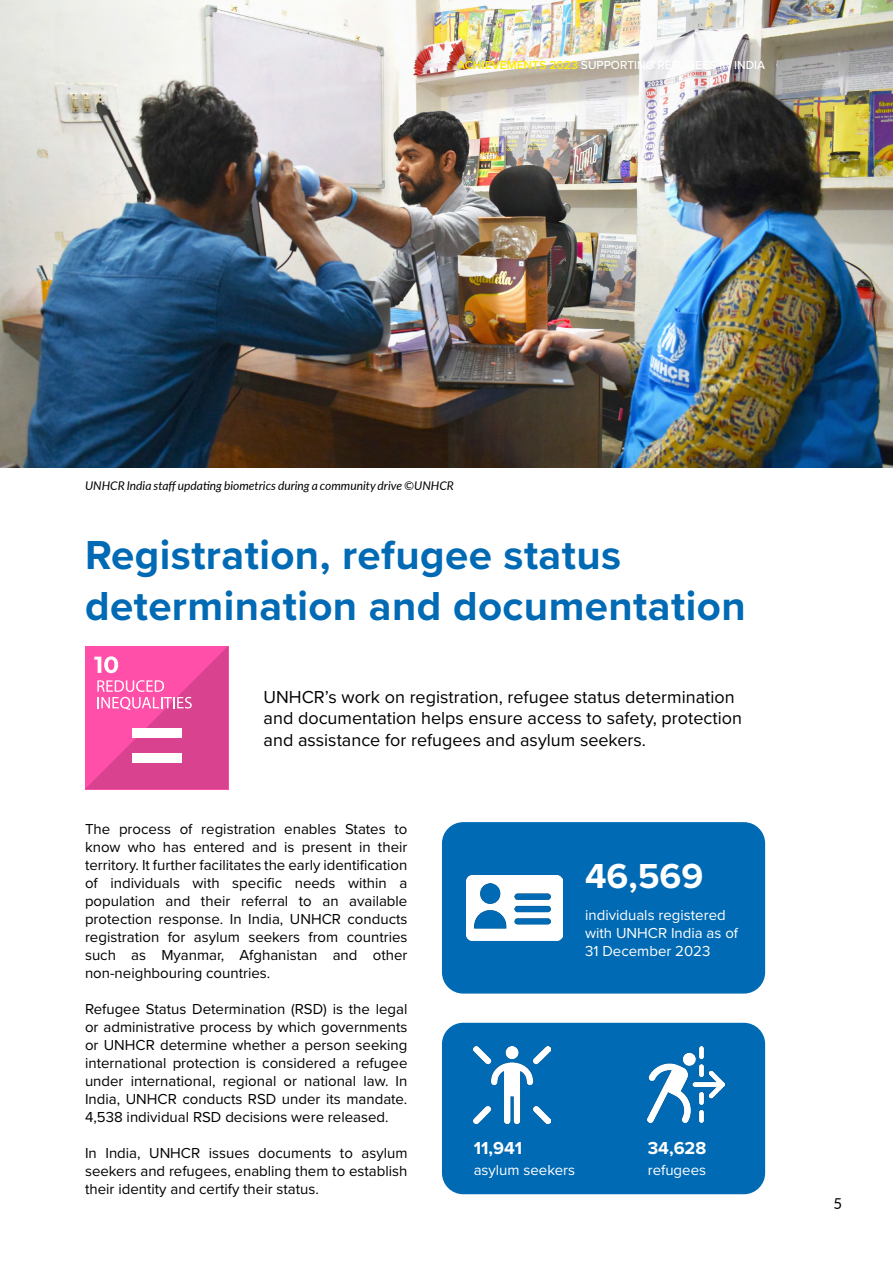
<style>
.page{position:relative;width:893px;height:1263px;background:#fff}
.page>*{position:absolute;margin:0;border:0;box-sizing:border-box;transform-origin:0 0}
.t1{font:700 42px/50.4px "Proxima Nova";letter-spacing:.01em;color:#006ab4}
.t2{font:700 36px "Proxima Nova";color:#fff}
.t3{font:18px/21.6px "Proxima Nova";color:#000}
.t4{font:700 18px "Proxima Nova";color:#fff}
.t5{font:15px/18px "Proxima Nova";color:#000;text-align:justify}
.t6{font:15px/18px "Proxima Nova";color:#fff}
.t7{font:15px "Lato";color:#000}
.t8{font:italic 12px "Lato";color:#000}
.t9{font:500 12px "Proxima Nova";color:#fff}
.s1{font-weight:600;color:#ffea00}
</style>
<div class="page">
<img style="left:0;top:0;width:893px;height:467px">
<div style="left:442px;top:1023px;width:323px;height:171px;background:#006ab4;border-radius:21px"></div>
<img style="left:474px;top:1047px;width:77px;height:77px">
<img style="left:648px;top:1047px;width:77px;height:75px">
<div style="left:442px;top:822px;width:323px;height:171px;background:#006ab4;border-radius:21px"></div>
<img style="left:466px;top:875px;width:97px;height:65px">
<svg style="left:85px;top:646px;width:143px;height:143px;background:#ed59a4"></svg>
<p class="t9" style="left:457px;top:56px;width:309px"><span class="s1">ACHIEVEMENTS 2023</span> SUPPORTING REFUGEES IN INDIA</p>
<p class="t8" style="left:85px;top:477px;width:370px">UNHCR India staff updating biometrics during a community drive ©UNHCR</p>
<h1 class="t1" style="left:85px;top:529px;width:662px">Registration, refugee status determination and documentation</h1>
<p class="t3" style="left:264px;top:685px;width:480px">UNHCR’s work on registration, refugee status determination and documentation helps ensure access to safety, protection and assistance for refugees and asylum seekers.</p>
<p class="t5" style="left:85px;top:819px;width:324px">The process of registration enables States to know who has entered and is present in their territory. It further facilitates the early identification of individuals with specific needs within a population and their referral to an available protection response. In India, UNHCR conducts registration for asylum seekers from countries such as Myanmar, Afghanistan and other non-neighbouring countries.</p>
<p class="t5" style="left:85px;top:999px;width:324px">Refugee Status Determination (RSD) is the legal or administrative process by which governments or UNHCR determine whether a person seeking international protection is considered a refugee under international, regional or national law. In India, UNHCR conducts RSD under its mandate.<br>4,538 individual RSD decisions were released.</p>
<p class="t5" style="left:85px;top:1143px;width:324px">In India, UNHCR issues documents to asylum seekers and refugees, enabling them to establish their identity and certify their status.</p>
<h2 class="t2" style="left:585px;top:849px;width:120px">46,569</h2>
<p class="t6" style="left:585px;top:905px;width:155px">individuals registered with UNHCR India as of<br>31 December 2023</p>
<p class="t4" style="left:474px;top:1135px;width:50px">11,941</p>
<p class="t4" style="left:648px;top:1135px;width:60px">34,628</p>
<p class="t6" style="left:474px;top:1160px;width:103px">asylum seekers</p>
<p class="t6" style="left:648px;top:1160px;width:60px">refugees</p>
<p class="t7" style="left:833px;top:1193px;width:10px">5</p>
</div>
